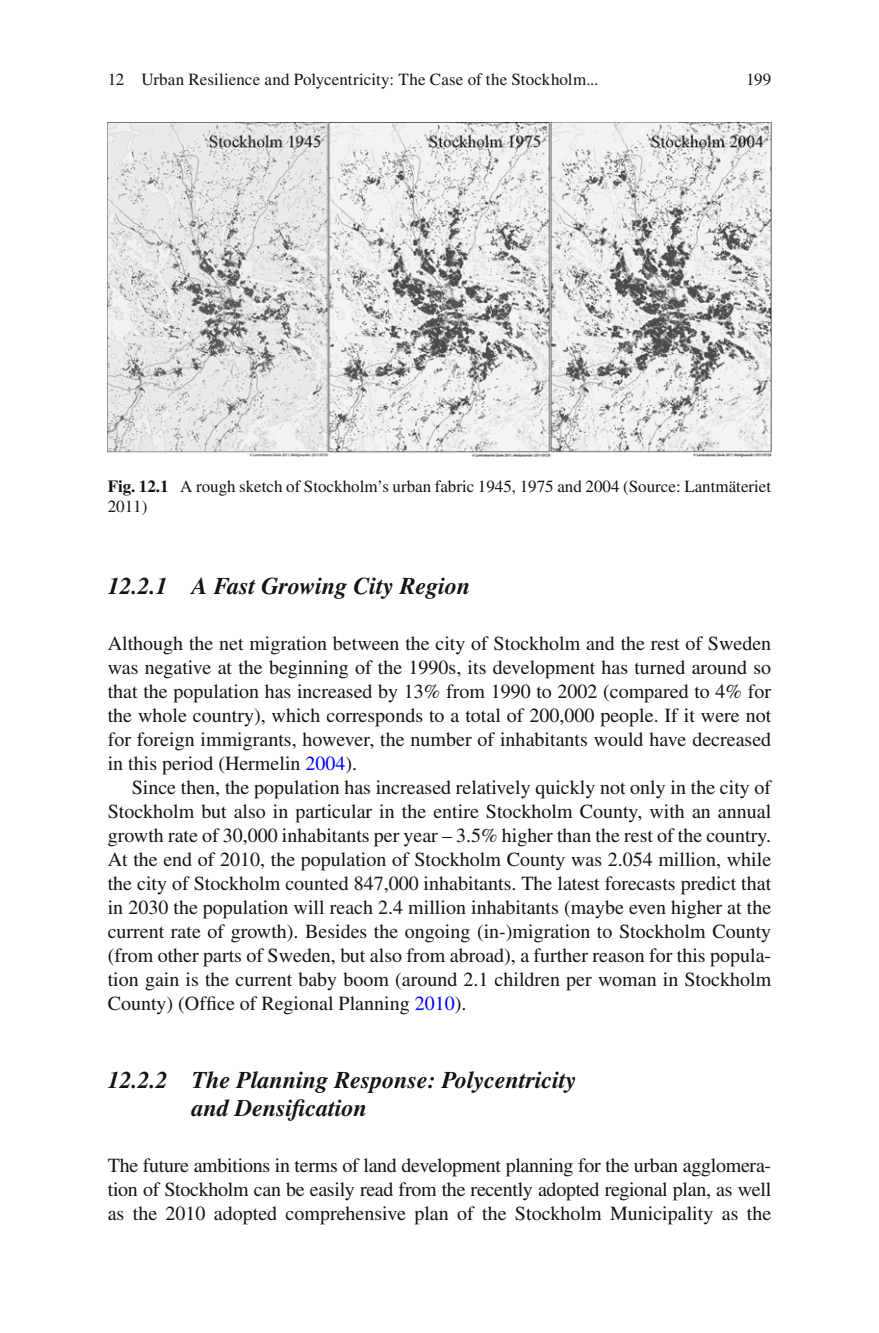
<style>
.page{position:relative;width:879px;height:1333px;background:#fff}
.page>*{position:absolute;margin:0;border:0;box-sizing:border-box;transform-origin:0 0}
.t1{font:italic 700 24px/28px "Times";color:#131413}
.t2{font:20px/24px "Times";color:#131413;text-align:justify}
.t3{font:17px/20px "Times";color:#131413}
.s1{font-weight:700}
.s2{color:#00f}
</style>
<div class="page">
<img style="left:108px;top:122px;width:663px;height:334px">
<p class="t3" style="left:108px;top:71px;width:492px">12 Urban Resilience and Polycentricity: The Case of the Stockholm...</p>
<p class="t3" style="left:746px;top:71px;width:27px">199</p>
<p class="t3" style="left:108px;top:478px;width:665px"><span class="s1">Fig. 12.1</span> A rough sketch of Stockholm ’s urban fabric 1945, 1975 and 2004 (Source: Lantmäteriet<br>2011 )</p>
<p class="t1" style="left:108px;top:574px;width:364px">12.2.1 A Fast Growing City Region</p>
<p class="t2" style="left:108px;top:633px;width:665px">Although the net migration between the city of Stockholm and the rest of Sweden was negative at the beginning of the 1990s, its development has turned around so that the population has increased by 13% from 1990 to 2002 (compared to 4% for the whole country), which corresponds to a total of 200,000 people. If it were not for foreign immigrants, however, the number of inhabitants would have decreased in this period (Hermelin <span class="s2">2004</span> ) .</p>
<p class="t2" style="left:108px;top:777px;width:665px;text-indent:24px">Since then, the population has increased relatively quickly not only in the city of Stockholm but also in particular in the entire Stockholm County, with an annual growth rate of 30,000 inhabitants per year – 3.5% higher than the rest of the country.<br>At the end of 2010, the population of Stockholm County was 2.054 million, while the city of Stockholm counted 847,000 inhabitants. The latest forecasts predict that in 2030 the population will reach 2.4 million inhabitants (maybe even higher at the current rate of growth). Besides the ongoing (in-)migration to Stockholm County (from other parts of Sweden , but also from abroad), a further reason for this popula&shy;tion gain is the current baby boom (around 2.1 children per woman in Stockholm County) (Of fi ce of Regional Planning <span class="s2">2010</span> ) .</p>
<p class="t1" style="left:192px;top:1068px;width:386px;text-indent:-84px">12.2.2 The Planning Response: Polycentricity and Densification</p>
<p class="t2" style="left:108px;top:1155px;width:665px">The future ambitions in terms of land development planning for the urban agglomera&shy;tion of Stockholm can be easily read from the recently adopted regional plan, as well as the 2010 adopted comprehensive plan of the Stockholm Municipality as the</p>
</div>
